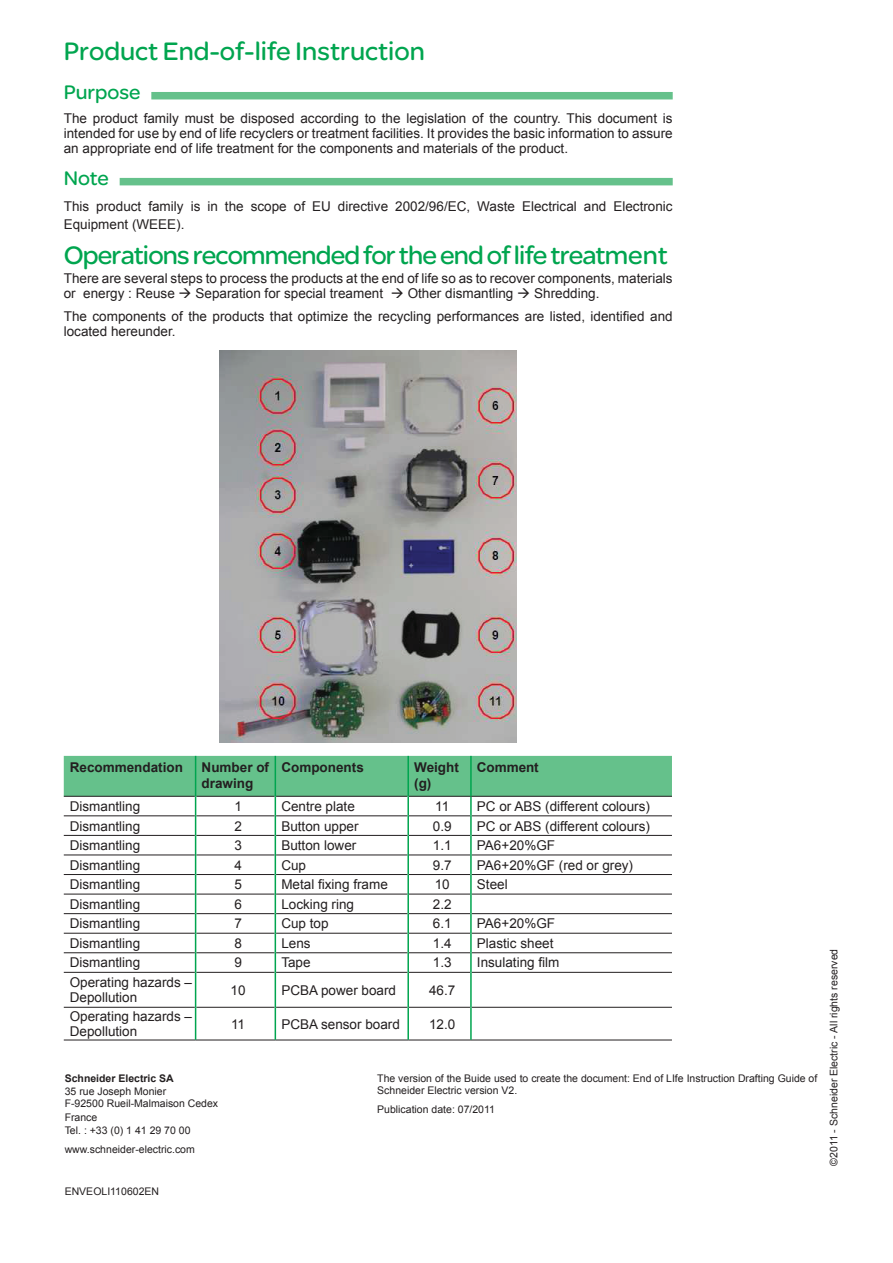
<style>
.page{position:relative;width:893px;height:1263px;background:#fff}
.page>*{position:absolute;margin:0;border:0;box-sizing:border-box;transform-origin:0 0}
.t1{font:27px "SE Optimist";letter-spacing:-.03em;color:#00a54f}
.t2{font:27px "SE Optimist";color:#00a54f}
.Section_heading_gree{font:21px "SE Optimist";color:#00a54f}
.Text{font:21px "SE Optimist";color:#00a54f}
.Text-2{font:13.5px/15px "Arial";color:#231f20}
.Table_headline{font:700 13.5px/16.2px "Arial";color:#231f20}
.Adress{font:10.5px/12px "Arial";color:#231f20}
.Adress-2{font:700 10.5px "Arial";color:#231f20}
</style>
<div class="page">
<div style="left:151px;top:92px;width:522px;height:7px;background:#65c18b"></div>
<div style="left:120px;top:178px;width:553px;height:7px;background:#65c18b"></div>
<img style="left:220px;top:351px;width:297px;height:391px">
<hr style="left:64px;top:972px;width:131px;height:1px;background:#231f20">
<hr style="left:196px;top:972px;width:79px;height:1px;background:#231f20">
<hr style="left:276px;top:972px;width:131px;height:1px;background:#231f20">
<hr style="left:409px;top:972px;width:61px;height:1px;background:#231f20">
<hr style="left:64px;top:1007px;width:131px;height:1px;background:#231f20">
<hr style="left:196px;top:1007px;width:79px;height:1px;background:#231f20">
<hr style="left:276px;top:1007px;width:131px;height:1px;background:#231f20">
<hr style="left:409px;top:1007px;width:61px;height:1px;background:#231f20">
<hr style="left:64px;top:1040px;width:132px;height:1px;background:#231f20">
<hr style="left:196px;top:1040px;width:79px;height:1px;background:#231f20">
<hr style="left:275px;top:1040px;width:133px;height:1px;background:#231f20">
<hr style="left:408px;top:1040px;width:63px;height:1px;background:#231f20">
<hr style="left:472px;top:972px;width:200px;height:1px;background:#231f20">
<hr style="left:472px;top:1007px;width:200px;height:1px;background:#231f20">
<hr style="left:471px;top:1040px;width:201px;height:1px;background:#231f20">
<hr style="left:275px;top:972px;width:1px;height:35px;background:#00a54f">
<hr style="left:275px;top:1007px;width:1px;height:33px;background:#00a54f">
<hr style="left:407px;top:972px;width:2px;height:35px;background:#00a54f">
<hr style="left:407px;top:1007px;width:2px;height:33px;background:#00a54f">
<hr style="left:470px;top:972px;width:2px;height:35px;background:#00a54f">
<hr style="left:470px;top:1007px;width:2px;height:33px;background:#00a54f">
<svg style="left:64px;top:756px;width:608px;height:216px"></svg>
<hr style="left:195px;top:972px;width:1px;height:35px;background:#00a54f">
<hr style="left:195px;top:1007px;width:1px;height:33px;background:#00a54f">
<hr style="left:195px;top:756px;width:1px;height:40px;background:#00a54f">
<p class="t2" style="left:64px;top:32px;width:363px">Product End-of-life Instruction</p>
<p class="Section_heading_gree" style="left:64px;top:78px;width:78px">Purpose</p>
<p class="Text-2" style="left:64px;top:111px;width:610px;text-align:justify">The product family must be disposed according to the legislation of the country. This document is intended for use by end of life recyclers or treatment facilities. It provides the basic information to assure an appropriate end of life treatment for the components and materials of the product.</p>
<p class="Text" style="left:64px;top:164px;width:47px">Note</p>
<p class="Text-2" style="left:64px;top:197px;width:610px;line-height:18px">This product family is in the scope of EU directive 2002/96/EC, Waste Electrical and Electronic<br>Equipment (WEEE).</p>
<p class="t1" style="left:64px;top:236px;width:605px">Operations recommended for the end of life treatment</p>
<p class="Text-2" style="left:64px;top:271px;width:610px">There are several steps to process the products at the end of life so as to recover components, materials or energy : Reuse → Separation for special treament → Other dismantling → Shredding.</p>
<p class="Text-2" style="left:64px;top:308px;width:610px">The components of the products that optimize the recycling performances are listed, identified and located hereunder.</p>
<p class="Table_headline" style="left:70px;top:759px;width:115px">Recommendation</p>
<p class="Table_headline" style="left:202px;top:759px;width:69px">Number of drawing</p>
<p class="Table_headline" style="left:281px;top:759px;width:84px">Components</p>
<p class="Table_headline" style="left:414px;top:759px;width:46px">Weight (g)</p>
<p class="Table_headline" style="left:477px;top:759px;width:63px">Comment</p>
<p class="Text-2" style="left:70px;top:799px;width:72px">Dismantling</p>
<p class="Text-2" style="left:234px;top:799px;width:9px">1</p>
<p class="Text-2" style="left:281px;top:799px;width:75px">Centre plate</p>
<p class="Text-2" style="left:435px;top:799px;width:16px">11</p>
<p class="Text-2" style="left:477px;top:799px;width:175px">PC or ABS (different colours)</p>
<p class="Text-2" style="left:70px;top:818px;width:72px">Dismantling</p>
<p class="Text-2" style="left:234px;top:818px;width:9px">2</p>
<p class="Text-2" style="left:281px;top:818px;width:79px">Button upper</p>
<p class="Text-2" style="left:433px;top:818px;width:20px">0.9</p>
<p class="Text-2" style="left:477px;top:818px;width:175px">PC or ABS (different colours)</p>
<p class="Text-2" style="left:70px;top:838px;width:72px">Dismantling</p>
<p class="Text-2" style="left:234px;top:838px;width:9px">3</p>
<p class="Text-2" style="left:281px;top:838px;width:77px">Button lower</p>
<p class="Text-2" style="left:433px;top:838px;width:20px">1.1</p>
<p class="Text-2" style="left:477px;top:838px;width:80px">PA6+20%GF</p>
<p class="Text-2" style="left:70px;top:857px;width:72px">Dismantling</p>
<p class="Text-2" style="left:234px;top:857px;width:9px">4</p>
<p class="Text-2" style="left:281px;top:857px;width:26px">Cup</p>
<p class="Text-2" style="left:433px;top:857px;width:20px">9.7</p>
<p class="Text-2" style="left:477px;top:857px;width:158px">PA6+20%GF (red or grey)</p>
<p class="Text-2" style="left:70px;top:877px;width:72px">Dismantling</p>
<p class="Text-2" style="left:234px;top:877px;width:9px">5</p>
<p class="Text-2" style="left:281px;top:877px;width:108px">Metal fixing frame</p>
<p class="Text-2" style="left:435px;top:877px;width:17px">10</p>
<p class="Text-2" style="left:477px;top:877px;width:32px">Steel</p>
<p class="Text-2" style="left:70px;top:897px;width:72px">Dismantling</p>
<p class="Text-2" style="left:234px;top:897px;width:9px">6</p>
<p class="Text-2" style="left:281px;top:897px;width:74px">Locking ring</p>
<p class="Text-2" style="left:433px;top:897px;width:20px">2.2</p>
<p class="Text-2" style="left:70px;top:916px;width:72px">Dismantling</p>
<p class="Text-2" style="left:234px;top:916px;width:9px">7</p>
<p class="Text-2" style="left:281px;top:916px;width:49px">Cup top</p>
<p class="Text-2" style="left:433px;top:916px;width:20px">6.1</p>
<p class="Text-2" style="left:477px;top:916px;width:80px">PA6+20%GF</p>
<p class="Text-2" style="left:70px;top:936px;width:72px">Dismantling</p>
<p class="Text-2" style="left:234px;top:936px;width:9px">8</p>
<p class="Text-2" style="left:281px;top:936px;width:31px">Lens</p>
<p class="Text-2" style="left:433px;top:936px;width:20px">1.4</p>
<p class="Text-2" style="left:477px;top:936px;width:78px">Plastic sheet</p>
<p class="Text-2" style="left:70px;top:955px;width:72px">Dismantling</p>
<p class="Text-2" style="left:234px;top:955px;width:9px">9</p>
<p class="Text-2" style="left:281px;top:955px;width:31px">Tape</p>
<p class="Text-2" style="left:433px;top:955px;width:20px">1.3</p>
<p class="Text-2" style="left:477px;top:955px;width:84px">Insulating film</p>
<p class="Text-2" style="left:70px;top:975px;width:124px">Operating hazards –<br>Depollution</p>
<p class="Text-2" style="left:231px;top:982px;width:17px">10</p>
<p class="Text-2" style="left:281px;top:982px;width:116px">PCBA power board</p>
<p class="Text-2" style="left:429px;top:982px;width:28px">46.7</p>
<p class="Text-2" style="left:70px;top:1009px;width:124px">Operating hazards –<br>Depollution</p>
<p class="Text-2" style="left:231px;top:1016px;width:16px">11</p>
<p class="Text-2" style="left:281px;top:1016px;width:120px">PCBA sensor board</p>
<p class="Text-2" style="left:429px;top:1016px;width:28px">12.0</p>
<p class="Adress-2" style="left:65px;top:1072px;width:111px">Schneider Electric SA</p>
<p class="Adress" style="left:65px;top:1086px;width:155px">35 rue Joseph Monier<br>F-92500 Rueil-Malmaison Cedex</p>
<p class="Adress" style="left:65px;top:1111px;width:34px">France</p>
<p class="Adress" style="left:65px;top:1124px;width:127px">Tel. : +33 (0) 1 41 29 70 00</p>
<p class="Adress" style="left:65px;top:1143px;width:132px">www.schneider-electric.com</p>
<p class="Adress" style="left:65px;top:1185px;width:96px">ENVEOLI110602EN</p>
<p class="Adress" style="left:377px;top:1073px;width:442px">The version of the Buide used to create the document: End of LIfe Instruction Drafting Guide of<br>Schneider Electric version V2.</p>
<p class="Adress" style="left:377px;top:1104px;width:119px">Publication date: 07/2011</p>
<p class="Adress" style="left:828px;top:1166px;width:219px;rotate:-90deg">©2011 - Schneider Electric - All rights reserved</p>
</div>
